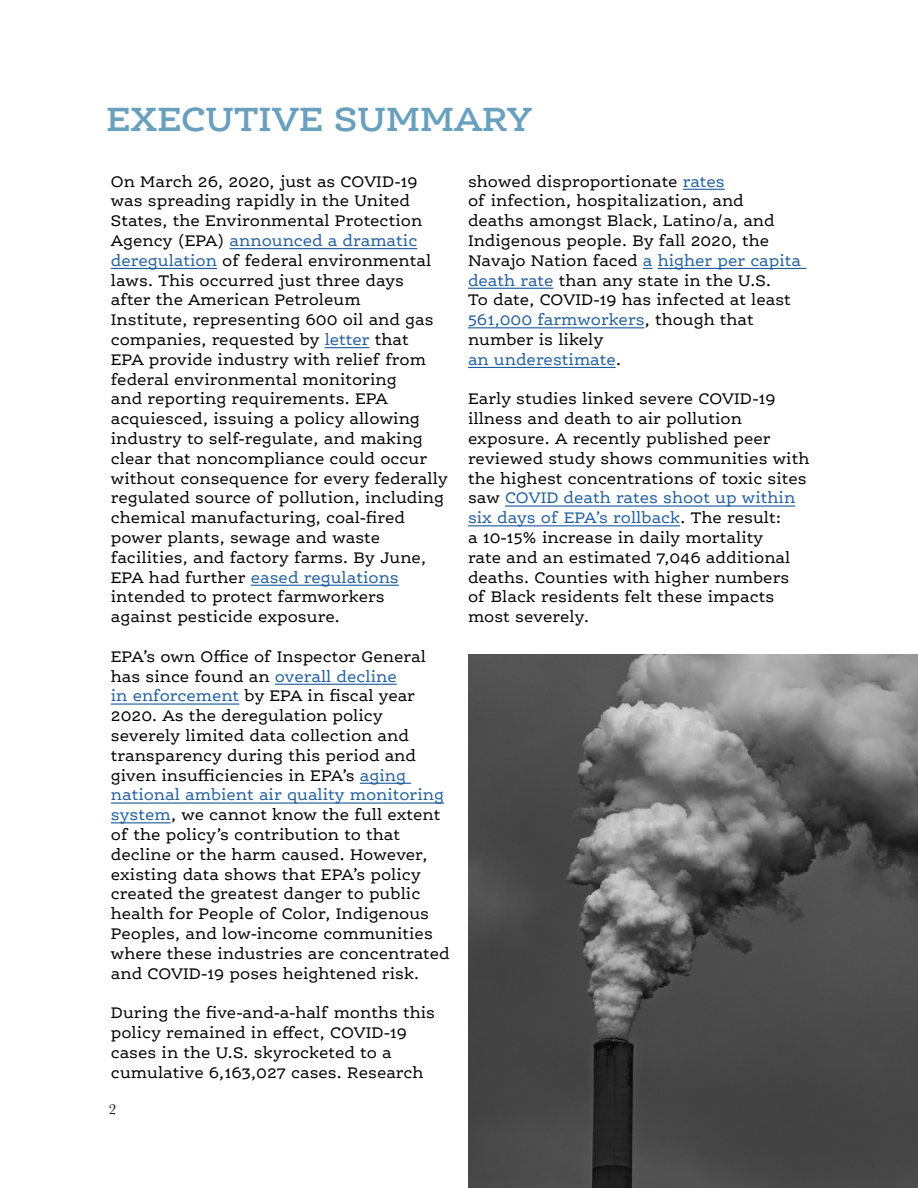
<style>
.page{position:relative;width:918px;height:1188px;background:#fff}
.page>*{position:absolute;margin:0;border:0;box-sizing:border-box;transform-origin:0 0}
.t1{font:600 36px "Ernestine OT";color:#69a0be}
.t2{font:16.5px/19.8px "Ernestine OT";color:#000}
.t3{font:15px "Baskerville";color:#000}
.s1{color:#215e9e}
</style>
<div class="page">
<hr style="left:230px;top:248px;width:187px;height:1px;background:#215e9e">
<hr style="left:111px;top:268px;width:106px;height:1px;background:#215e9e">
<hr style="left:325px;top:347px;width:45px;height:1px;background:#215e9e">
<hr style="left:251px;top:585px;width:148px;height:1px;background:#215e9e">
<hr style="left:275px;top:684px;width:122px;height:1px;background:#215e9e">
<hr style="left:111px;top:703px;width:128px;height:2px;background:#215e9e">
<hr style="left:360px;top:783px;width:51px;height:1px;background:#215e9e">
<hr style="left:111px;top:802px;width:333px;height:2px;background:#215e9e">
<hr style="left:111px;top:822px;width:60px;height:1px;background:#215e9e">
<hr style="left:683px;top:189px;width:42px;height:1px;background:#215e9e">
<hr style="left:658px;top:268px;width:148px;height:1px;background:#215e9e">
<hr style="left:468px;top:288px;width:86px;height:1px;background:#215e9e">
<hr style="left:468px;top:327px;width:176px;height:1px;background:#215e9e">
<hr style="left:468px;top:367px;width:148px;height:1px;background:#215e9e">
<hr style="left:505px;top:505px;width:290px;height:2px;background:#215e9e">
<hr style="left:468px;top:525px;width:212px;height:1px;background:#215e9e">
<img style="left:468px;top:654px;width:450px;height:534px">
<h1 class="t1" style="left:106px;top:99px;width:427px">EXECUTIVE SUMMARY</h1>
<p class="t2" style="left:111px;top:171px;width:338px">On March 26, 2020, just as COVID-19 was spreading rapidly in the United States, the Environmental Protection Agency (EPA) <span class="s1">announced a dramatic deregulation</span> of federal environmental laws. This occurred just three days after the American Petroleum<br>Institute, representing 600 oil and gas companies, requested by <span class="s1">letter</span> that<br>EPA provide industry with relief from federal environmental monitoring<br>and reporting requirements. EPA acquiesced, issuing a policy allowing industry to self-regulate, and making clear that noncompliance could occur without consequence for every federally regulated source of pollution, including chemical manufacturing, coal-fired power plants, sewage and waste facilities, and factory farms. By June, EPA had further <span class="s1">eased regulations </span>intended to protect farmworkers against pesticide exposure.</p>
<p class="t2" style="left:111px;top:647px;width:340px">EPA’s own Office of Inspector General has since found an <span class="s1">overall decline<br>in enforcement</span> by EPA in fiscal year 2020. As the deregulation policy severely limited data collection and transparency during this period and given insufficiencies in EPA’s <span class="s1">aging national ambient air quality monitoring system</span>, we cannot know the full extent of the policy’s contribution to that decline or the harm caused. However, existing data shows that EPA’s policy created the greatest danger to public health for People of Color, Indigenous Peoples, and low-income communities where these industries are concentrated and COVID-19 poses heightened risk.</p>
<p class="t2" style="left:111px;top:1003px;width:326px">During the five-and-a-half months this policy remained in effect, COVID-19 cases in the U.S. skyrocketed to a cumulative 6,163,027 cases. Research</p>
<p class="t3" style="left:109px;top:1099px;width:9px">2</p>
<p class="t2" style="left:468px;top:171px;width:335px">showed disproportionate <span class="s1">rates<br></span>of infection, hospitalization, and deaths amongst Black, Latino/a, and<br>Indigenous people. By fall 2020, the<br>Navajo Nation faced <span class="s1">a higher per capita death rate</span> than any state in the U.S.<br>To date, COVID-19 has infected at least<br><span class="s1">561,000 farmworkers</span>, though that number is likely<br><span class="s1">an underestimate</span>.</p>
<p class="t2" style="left:468px;top:389px;width:343px">Early studies linked severe COVID-19 illness and death to air pollution exposure. A recently published peer reviewed study shows communities with the highest concentrations of toxic sites saw <span class="s1">COVID death rates shoot up within six days of EPA’s rollback</span>. The result:<br>a 10-15% increase in daily mortality<br>rate and an estimated 7,046 additional deaths. Counties with higher numbers of Black residents felt these impacts most severely.</p>
</div>
